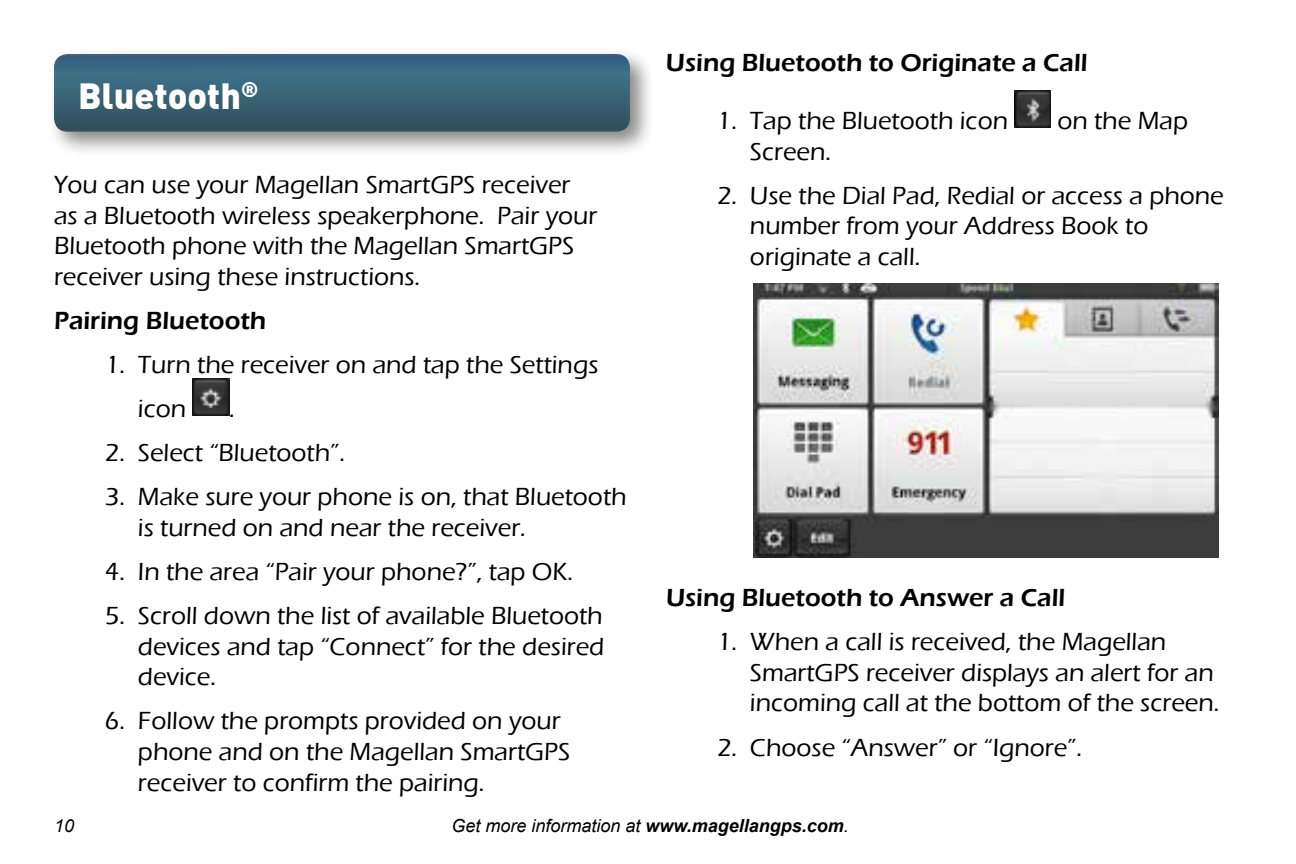
<style>
.page{position:relative;width:1296px;height:864px;background:#fff}
.page>*{position:absolute;margin:0;border:0;box-sizing:border-box;transform-origin:0 0}
.t1{font:900 36px "DINOT";color:#fff}
.t2{font:500 25.5px/30.6px "Eras ITC";color:#000}
.t3{font:600 25.5px "Eras ITC";color:#000}
.t4{font:italic 18px "Arial";color:#000}
.s1{font-weight:700}
</style>
<div class="page">
<div style="left:47px;top:47px;width:609px;height:110px;background:#000;opacity:.47"></div>
<img style="left:54px;top:54px;width:576px;height:78px">
<img style="left:193px;top:378px;width:36px;height:38px">
<img style="left:1014px;top:90px;width:37px;height:38px">
<img style="left:754px;top:283px;width:464px;height:274px">
<h1 class="t1" style="left:78px;top:71px;width:182px">Bluetooth<sup>®</sup></h1>
<p class="t2" style="left:54px;top:170px;width:545px">You can use your Magellan SmartGPS receiver as a Bluetooth wireless speakerphone. Pair your Bluetooth phone with the Magellan SmartGPS receiver using these instructions.</p>
<p class="t3" style="left:54px;top:306px;width:214px">Pairing Bluetooth</p>
<p class="t2" style="left:138px;top:343px;width:462px;line-height:44.1px;text-indent:-33px">1. Turn the receiver on and tap the Settings icon</p>
<p class="t2" style="left:229px;top:394px;width:7px">.</p>
<p class="t2" style="left:105px;top:438px;width:242px">2. Select “Bluetooth”.</p>
<p class="t2" style="left:138px;top:482px;width:490px;text-indent:-33px">3. Make sure your phone is on, that Bluetooth is turned on and near the receiver.</p>
<p class="t2" style="left:105px;top:556px;width:470px">4. In the area “Pair your phone?”, tap OK.</p>
<p class="t2" style="left:138px;top:601px;width:468px;text-align:justify;text-indent:-33px">5. Scroll down the list of available Bluetooth devices and tap “Connect” for the desired device.</p>
<p class="t2" style="left:138px;top:706px;width:434px;text-indent:-33px">6. Follow the prompts provided on your phone and on the Magellan SmartGPS receiver to confirm the pairing.</p>
<p class="t3" style="left:666px;top:49px;width:423px">Using Bluetooth to Originate a Call</p>
<p class="t2" style="left:717px;top:105px;width:293px">1. Tap the Bluetooth icon</p>
<p class="t2" style="left:1057px;top:105px;width:132px">on the Map</p>
<p class="t2" style="left:750px;top:136px;width:83px">Screen.</p>
<p class="t2" style="left:750px;top:180px;width:475px;text-indent:-33px">2. Use the Dial Pad, Redial or access a phone number from your Address Book to originate a call.</p>
<p class="t3" style="left:666px;top:583px;width:401px">Using Bluetooth to Answer a Call</p>
<p class="t2" style="left:750px;top:627px;width:471px;text-indent:-33px">1. When a call is received, the Magellan<br>SmartGPS receiver displays an alert for an incoming call at the bottom of the screen.</p>
<p class="t2" style="left:717px;top:732px;width:367px">2. Choose “Answer” or “Ignore”.</p>
<p class="t4" style="left:54px;top:814px;width:22px">10</p>
<p class="t4" style="left:451px;top:814px;width:399px">Get more information at <span class="s1">www.magellangps.com</span>.</p>
</div>
